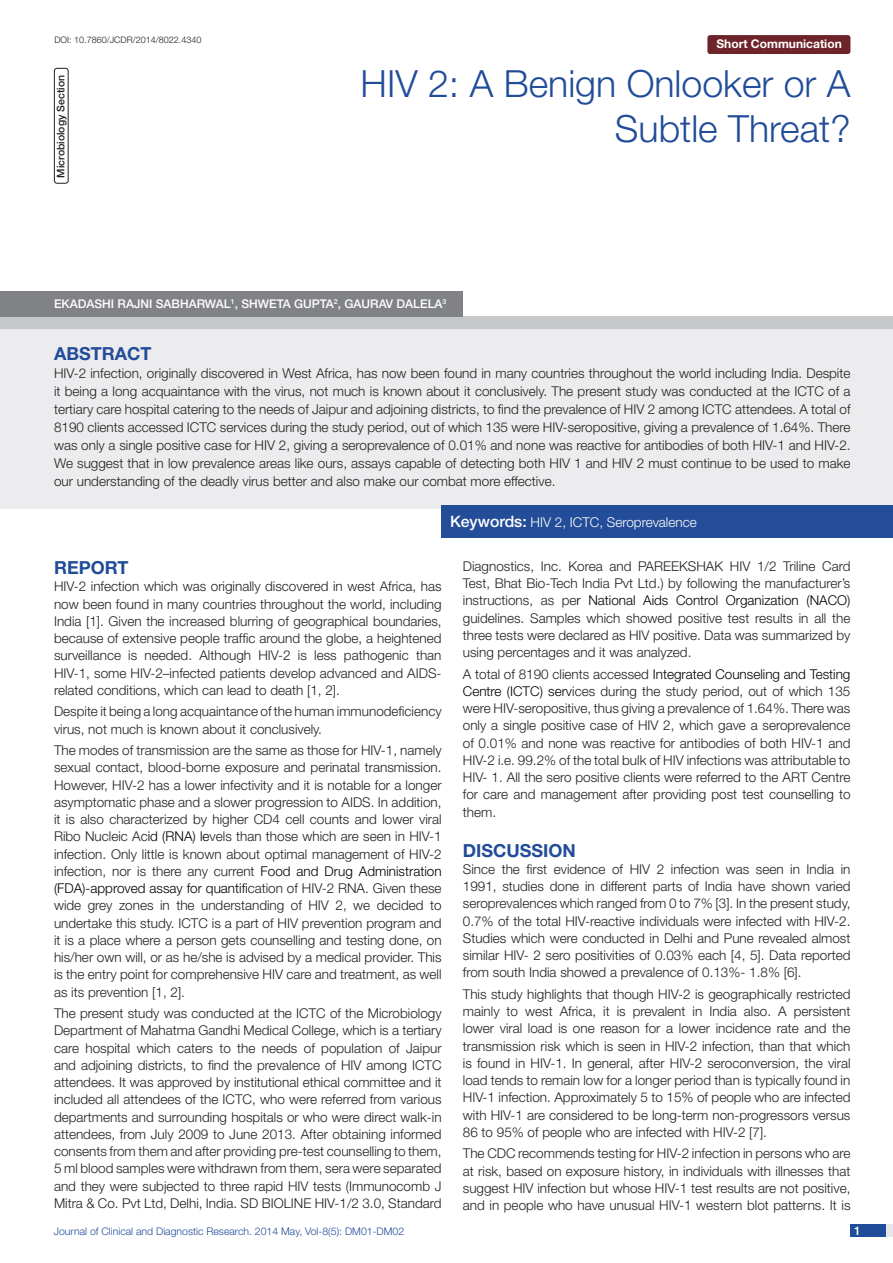
<style>
.page{position:relative;width:893px;height:1263px;background:#fff}
.page>*{position:absolute;margin:0;border:0;box-sizing:border-box;transform-origin:0 0}
.t1{font:300 37.5px/45px "Helvetica Neue";color:#214c99;text-align:right}
.Body_text{font:700 18px "Helvetica Neue";color:#214c99}
.Abstract_head{font:700 18px "Helvetica Neue";color:#214c99}
.Level_1{font:700 18px "Helvetica Neue";color:#214c99}
.Body_text-2{font:300 13.5px/17.2px "Helvetica Neue";color:#231f20;text-align:justify}
.Abstract_text{font:300 13.5px/18px "Helvetica Neue";color:#231f20;text-align:justify}
.t2{font:300 13.5px "Helvetica Neue";color:#fff}
.Author{font:500 12px "Helvetica Neue";color:#fff}
.t3{font:700 12px "Helvetica Neue";color:#fff}
.t4{font:300 10.5px "Helvetica Neue";color:#214c99}
.t5{font:500 10.5px "Helvetica Neue";color:#231f20}
.DOI{font:300 9px "Helvetica Neue";color:#231f20}
.s1{color:#244d99}
.s2{font-weight:500;font-size:15.75px}
.s3{color:#000}
</style>
<div class="page">
<div style="left:850px;top:1224px;width:43px;height:13px;background:#e6e7e9"></div>
<div style="left:850px;top:1224px;width:35px;height:13px;background:#214c99"></div>
<div style="left:707px;top:35px;width:143px;height:19px;background:#6c232a;border-radius:3px"></div>
<div style="left:0;top:319px;width:893px;height:189px;background:#ececee"></div>
<div style="left:0;top:317px;width:893px;height:12px;background:#c7c8ca"></div>
<div style="left:442px;top:506px;width:451px;height:32px;background:#244d99"></div>
<div style="left:0;top:291px;width:463px;height:26px;background:#808285"></div>
<div style="left:54px;top:68px;width:15px;height:116px;border:1px solid #231f20;border-radius:3px"></div>
<p class="DOI" style="left:54px;top:35px;width:148px">DOI: 10.7860/JCDR/2014/8022.4340</p>
<p class="t3" style="left:716px;top:37px;width:127px">Short Communication</p>
<p class="t1" style="left:361px;top:60px;width:491px">HIV 2: A Benign Onlooker or A<br>Subtle Threat?</p>
<p class="t5" style="left:54px;top:178px;width:104px;rotate:-90deg">Microbiology Section</p>
<p class="Author" style="left:54px;top:296px;width:394px">EKADASHI RAJNI SABHARWAL<sup>1</sup>, SHWETA GUPTA<sup>2</sup>, GAURAV DALELA<sup>3</sup></p>
<p class="Abstract_head" style="left:54px;top:343px;width:98px">ABST<span class="s1">RAC</span>T</p>
<p class="Abstract_text" style="left:54px;top:364px;width:798px">HIV-2 infection, originally discovered in West Africa, has now been found in many countries throughout the world including India. Despite it being a long acquaintance with the virus, not much is known about it conclusively. The present study was conducted at the ICTC of a tertiary care hospital catering to the needs of Jaipur and adjoining districts, to find the prevalence of HIV 2 among ICTC attendees. A total of 8190 clients accessed ICTC services during the study period, out of which 135 were HIV-seropositive, giving a prevalence of 1.64%. There was only a single positive case for HIV 2, giving a seroprevalence of 0.01% and none was reactive for antibodies of both HIV-1 and HIV-2.<br>We suggest that in low prevalence areas like ours, assays capable of detecting both HIV 1 and HIV 2 must continue to be used to make our understanding of the deadly virus better and also make our combat more effective.</p>
<p class="t2" style="left:450px;top:514px;width:248px"><span class="s2">Keywords:</span> HIV 2, ICTC, Seroprevalence</p>
<p class="Level_1" style="left:54px;top:557px;width:76px">report</p>
<p class="Body_text-2" style="left:54px;top:578px;width:389px">HIV-2 infection which was originally discovered in west Africa, has now been found in many countries throughout the world, including India [1]. Given the increased blurring of geographical boundaries, because of extensive people traffic around the globe, a heightened surveillance is needed. Although HIV-2 is less pathogenic than HIV-1, some HIV-2–infected patients develop advanced and AIDS&shy;related conditions, which can lead to death [1, 2].</p>
<p class="Body_text-2" style="left:54px;top:703px;width:389px">Despite it being a long acquaintance of the human immunodeficiency virus, not much is known about it conclusively.</p>
<p class="Body_text-2" style="left:54px;top:741px;width:389px">The modes of transmission are the same as those for HIV-1, namely sexual contact, blood-borne exposure and perinatal transmission.<br>However, HIV-2 has a lower infectivity and it is notable for a longer asymptomatic phase and a slower progression to AIDS. In addition, it is also characterized by higher CD4 cell counts and lower viral Ribo Nucleic Ac<span class="s3">id (RNA) le</span>vels than those which are seen in HIV-1 infection. Only little is known about optimal management of HIV-2 infection, nor is there any current <span class="s3">Food and Drug Administration (FDA)-approved assay for quantifi</span>cation of HIV-2 RNA. Given these wide grey zones in the understanding of HIV 2, we decided to undertake this study. ICTC is a part of HIV prevention program and it is a place where a person gets counselling and testing done, on his/her own will, or as he/she is advised by a medical provider. This is the entry point for comprehensive HIV care and treatment, as well as its prevention [1, 2].</p>
<p class="Body_text-2" style="left:54px;top:1004px;width:389px">The present study was conducted at the ICTC of the Microbiology Department of Mahatma Gandhi Medical College, which is a tertiary care hospital which caters to the needs of population of Jaipur and adjoining districts, to find the prevalence of HIV among ICTC attendees. It was approved by institutional ethical committee and it included all attendees of the ICTC, who were referred from various departments and surrounding hospitals or who were direct walk-in attendees, from July 2009 to June 2013. After obtaining informed consents from them and after providing pre-test counselling to them, 5 ml blood samples were withdrawn from them, sera were separated and they were subjected to three rapid HIV tests (Immunocomb J Mitra &amp; Co. Pvt Ltd, Delhi, India. SD BIOLINE HIV-1/2 3.0, Standard</p>
<p class="Body_text-2" style="left:463px;top:557px;width:389px">Diagnostics, Inc. Korea and PAREEKSHAK HIV 1/2 Triline Card Test, Bhat Bio-Tech India Pvt Ltd.) by following the manufacturer’s instructions, as pe<span class="s3">r National Aids Control Organization (NACO) </span>guidelines. Samples which showed positive test results in all the three tests were declared as HIV positive. Data was summarized by using percentages and it was analyzed.</p>
<p class="Body_text-2" style="left:463px;top:665px;width:389px">A total of 8190 clients accessed <span class="s3">Integrated Counseling and Testing Centre (ICTC) serv</span>ices during the study period, out of which 135 were HIV-seropositive, thus giving a prevalence of 1.64%. There was only a single positive case of HIV 2, which gave a seroprevalence of 0.01% and none was reactive for antibodies of both HIV-1 and HIV-2 i.e. 99.2% of the total bulk of HIV infections was attributable to HIV- 1. All the sero positive clients were referred to the ART Centre for care and management after providing post test counselling to them.</p>
<p class="Body_text" style="left:463px;top:839px;width:115px">Discussion</p>
<p class="Body_text-2" style="left:463px;top:860px;width:389px">Since the first evidence of HIV 2 infection was seen in India in 1991, studies done in different parts of India have shown varied seroprevalences which ranged from 0 to 7% [3]. In the present study, 0.7% of the total HIV-reactive individuals were infected with HIV-2.<br>Studies which were conducted in Delhi and Pune revealed almost similar HIV- 2 sero positivities of 0.03% each [4, 5]. Data reported from south India showed a prevalence of 0.13%- 1.8% [6].</p>
<p class="Body_text-2" style="left:463px;top:985px;width:389px">This study highlights that though HIV-2 is geographically restricted mainly to west Africa, it is prevalent in India also. A persistent lower viral load is one reason for a lower incidence rate and the transmission risk which is seen in HIV-2 infection, than that which is found in HIV-1. In general, after HIV-2 seroconversion, the viral load tends to remain low for a longer period than is typically found in HIV-1 infection. Approximately 5 to 15% of people who are infected with HIV-1 are considered to be long-term non-progressors versus 86 to 95% of people who are infected with HIV-2 [7].</p>
<p class="Body_text-2" style="left:463px;top:1145px;width:389px">The CDC recommends testing for HIV-2 infection in persons who are at risk, based on exposure history, in individuals with illnesses that suggest HIV infection but whose HIV-1 test results are not positive, and in people who have unusual HIV-1 western blot patterns. It is</p>
<p class="t4" style="left:54px;top:1225px;width:352px">Journal of Clinical and Diagnostic Research. 2014 May, Vol-8(5): DM01-DM02</p>
<p class="Author" style="left:854px;top:1223px;width:8px">1</p>
</div>
